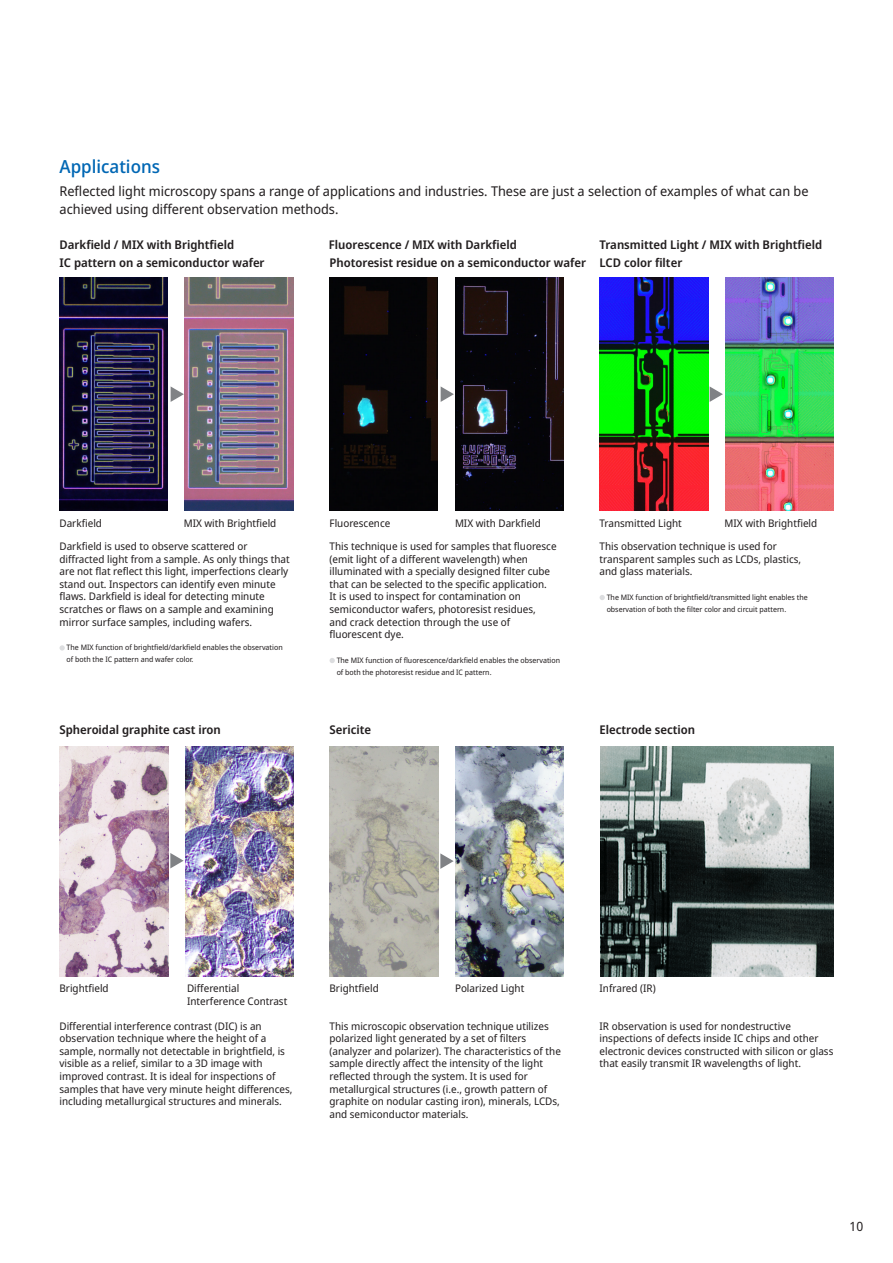
<style>
.page{position:relative;width:893px;height:1263px;background:#fff}
.page>*{position:absolute;margin:0;border:0;box-sizing:border-box;transform-origin:0 0}
.Title_12{font:500 18px "Noto Sans Display";color:#0167b4}
.Text_9{font:13.5px/18px "Noto Sans Display";color:#231f20}
.t1{font:12.75px "Noto Sans Display";color:#231f20}
.Title_8{font:600 12px "Noto Sans Display";color:#231f20}
.Caption_7{font:10.5px/12.6px "Noto Sans Display";color:#231f20}
.Caption_5{font:7.5px/12px "Noto Sans Display";color:#231f20}
</style>
<div class="page">
<img style="left:60px;top:277px;width:108px;height:234px">
<img style="left:185px;top:277px;width:108px;height:234px">
<img style="left:330px;top:277px;width:108px;height:234px">
<img style="left:455px;top:277px;width:108px;height:234px">
<img style="left:600px;top:277px;width:108px;height:234px">
<img style="left:725px;top:277px;width:108px;height:234px">
<svg style="left:171px;top:386px;width:13px;height:16px"></svg>
<svg style="left:441px;top:386px;width:13px;height:16px"></svg>
<svg style="left:710px;top:386px;width:13px;height:16px"></svg>
<svg style="left:440px;top:853px;width:14px;height:16px"></svg>
<svg style="left:60px;top:645px;width:5px;height:5px"></svg>
<svg style="left:330px;top:658px;width:5px;height:5px"></svg>
<svg style="left:600px;top:595px;width:5px;height:5px"></svg>
<img style="left:60px;top:747px;width:108px;height:229px">
<img style="left:185px;top:747px;width:108px;height:229px">
<svg style="left:170px;top:853px;width:14px;height:15px"></svg>
<img style="left:329px;top:747px;width:109px;height:229px">
<img style="left:455px;top:747px;width:108px;height:229px">
<img style="left:600px;top:747px;width:233px;height:229px">
<p class="Title_12" style="left:60px;top:153px;width:102px">Applications</p>
<p class="Text_9" style="left:60px;top:183px;width:751px">Reflected light microscopy spans a range of applications and industries. These are just a selection of examples of what can be achieved using different observation methods.</p>
<p class="Title_8" style="left:60px;top:237px;width:176px">Darkfield / MIX with Brightfield</p>
<p class="Title_8" style="left:329px;top:237px;width:189px">Fluorescence / MIX with Darkfield</p>
<p class="Title_8" style="left:600px;top:237px;width:224px">Transmitted Light / MIX with Brightfield</p>
<p class="Title_8" style="left:60px;top:254px;width:207px">IC pattern on a semiconductor wafer</p>
<p class="Title_8" style="left:330px;top:254px;width:258px">Photoresist residue on a semiconductor wafer</p>
<p class="Title_8" style="left:600px;top:254px;width:84px">LCD color filter</p>
<p class="Caption_7" style="left:60px;top:517px;width:44px">Darkfield</p>
<p class="Caption_7" style="left:184px;top:517px;width:94px">MIX with Brightfield</p>
<p class="Caption_7" style="left:330px;top:517px;width:62px">Fluorescence</p>
<p class="Caption_7" style="left:455px;top:517px;width:87px">MIX with Darkfield</p>
<p class="Caption_7" style="left:600px;top:517px;width:84px">Transmitted Light</p>
<p class="Caption_7" style="left:725px;top:517px;width:94px">MIX with Brightfield</p>
<p class="Caption_7" style="left:60px;top:540px;width:232px">Darkfield is used to observe scattered or diffracted light from a sample. As only things that are not flat reflect this light, imperfections clearly stand out. Inspectors can identify even minute flaws. Darkfield is ideal for detecting minute scratches or flaws on a sample and examining mirror surface samples, including wafers.</p>
<p class="Caption_5" style="left:67px;top:642px;width:218px">The MIX function of brightfield/darkfield enables the observation of both the IC pattern and wafer color.</p>
<p class="Title_8" style="left:60px;top:721px;width:163px">Spheroidal graphite cast iron</p>
<p class="Caption_7" style="left:330px;top:540px;width:229px">This technique is used for samples that fluoresce (emit light of a different wavelength) when illuminated with a specially designed filter cube that can be selected to the specific application.<br>It is used to inspect for contamination on semiconductor wafers, photoresist residues,<br>and crack detection through the use of fluorescent dye.</p>
<p class="Caption_5" style="left:337px;top:654px;width:225px">The MIX function of fluorescence/darkfield enables the observation of both the photoresist residue and IC pattern.</p>
<p class="Title_8" style="left:330px;top:721px;width:43px">Sericite</p>
<p class="Caption_7" style="left:600px;top:540px;width:203px">This observation technique is used for transparent samples such as LCDs, plastics, and glass materials.</p>
<p class="Caption_5" style="left:607px;top:591px;width:203px">The MIX function of brightfield/transmitted light enables the observation of both the filter color and circuit pattern.</p>
<p class="Title_8" style="left:600px;top:721px;width:97px">Electrode section</p>
<p class="Caption_7" style="left:60px;top:982px;width:51px">Brightfield</p>
<p class="Caption_7" style="left:187px;top:982px;width:102px">Differential<br>Interference Contrast</p>
<p class="Caption_7" style="left:60px;top:1020px;width:235px">Differential interference contrast (DIC) is an observation technique where the height of a sample, normally not detectable in brightfield, is visible as a relief, similar to a 3D image with improved contrast. It is ideal for inspections of samples that have very minute height differences, including metallurgical structures and minerals.</p>
<p class="Caption_7" style="left:330px;top:982px;width:51px">Brightfield</p>
<p class="Caption_7" style="left:455px;top:982px;width:71px">Polarized Light</p>
<p class="Caption_7" style="left:600px;top:982px;width:58px">Infrared (IR)</p>
<p class="Caption_7" style="left:330px;top:1020px;width:233px">This microscopic observation technique utilizes polarized light generated by a set of filters (analyzer and polarizer). The characteristics of the sample directly affect the intensity of the light reflected through the system. It is used for metallurgical structures (i.e., growth pattern of graphite on nodular casting iron), minerals, LCDs, and semiconductor materials.</p>
<p class="Caption_7" style="left:600px;top:1020px;width:235px">IR observation is used for nondestructive inspections of defects inside IC chips and other electronic devices constructed with silicon or glass that easily transmit IR wavelengths of light.</p>
<p class="t1" style="left:849px;top:1218px;width:15px">10</p>
</div>
